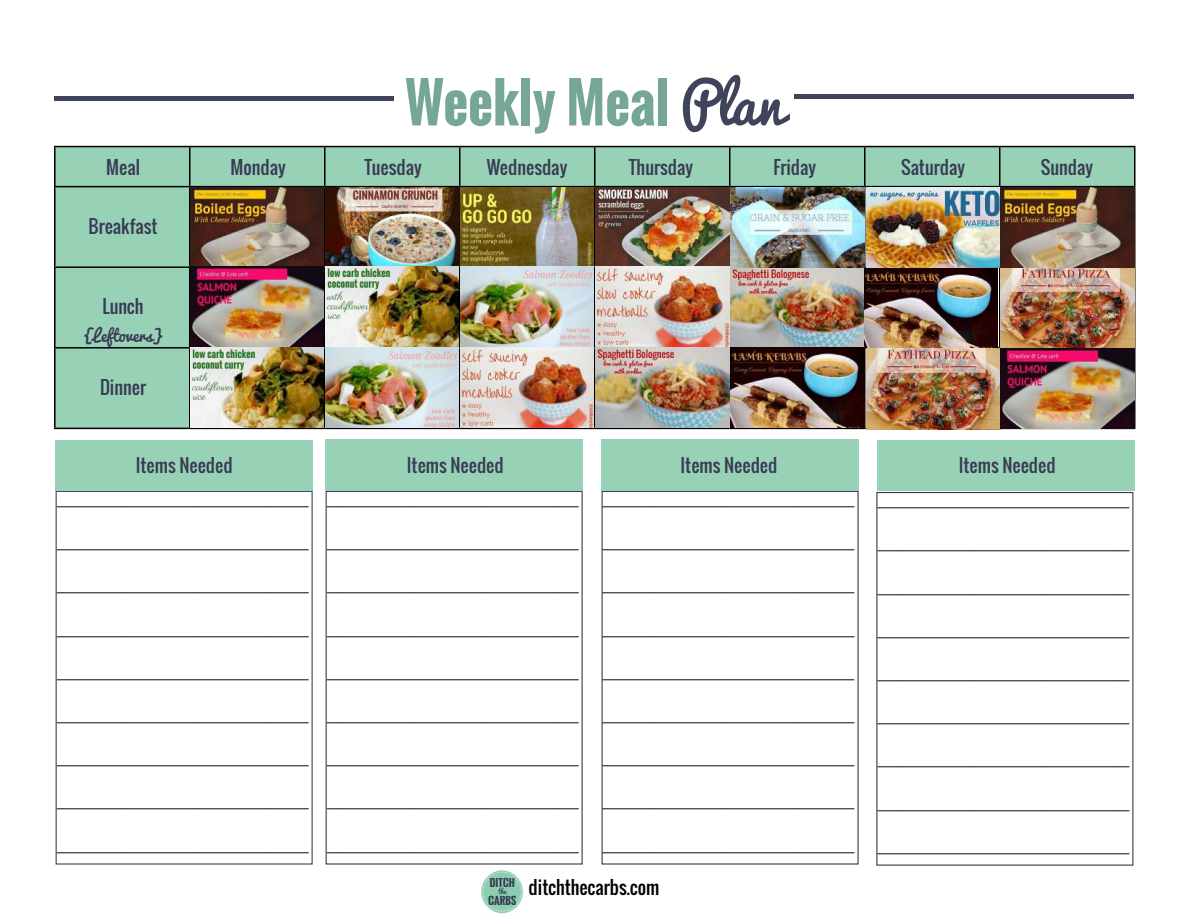
<style>
.page{position:relative;width:1188px;height:918px;background:#fff}
.page>*{position:absolute;margin:0;border:0;box-sizing:border-box;transform-origin:0 0}
.t1{font:700 54px "Oswald";color:#76a696}
.t2{font:18px "Minion Pro";color:#000}
.t3{font:18px "Oswald";color:#393b54}
.t4{font:18px "Oswald";color:#000}
.t5{font:16.5px "Pacifico";color:#393b54}
.s1{font-family:"Pacifico";font-weight:400;color:#3e445a}
</style>
<div class="page">
<div style="left:56px;top:147px;width:1078px;height:281px;background:#97d2b7"></div>
<hr style="left:54px;top:146px;width:136px;height:1px;background:#000">
<hr style="left:54px;top:147px;width:2px;height:39px;background:#000">
<hr style="left:190px;top:146px;width:135px;height:1px;background:#000">
<hr style="left:189px;top:147px;width:2px;height:39px;background:#000">
<hr style="left:325px;top:146px;width:135px;height:1px;background:#000">
<hr style="left:324px;top:147px;width:2px;height:39px;background:#000">
<hr style="left:460px;top:146px;width:135px;height:1px;background:#000">
<hr style="left:459px;top:147px;width:2px;height:39px;background:#000">
<hr style="left:595px;top:146px;width:135px;height:1px;background:#000">
<hr style="left:594px;top:147px;width:2px;height:39px;background:#000">
<hr style="left:730px;top:146px;width:135px;height:1px;background:#000">
<hr style="left:729px;top:147px;width:2px;height:39px;background:#000">
<hr style="left:865px;top:146px;width:135px;height:1px;background:#000">
<hr style="left:864px;top:147px;width:2px;height:39px;background:#000">
<hr style="left:1000px;top:146px;width:136px;height:1px;background:#000">
<hr style="left:999px;top:147px;width:2px;height:39px;background:#000">
<hr style="left:1134px;top:147px;width:2px;height:39px;background:#000">
<hr style="left:54px;top:186px;width:136px;height:1px;background:#000">
<hr style="left:190px;top:186px;width:135px;height:1px;background:#000">
<hr style="left:325px;top:186px;width:135px;height:1px;background:#000">
<hr style="left:460px;top:186px;width:135px;height:1px;background:#000">
<hr style="left:595px;top:186px;width:135px;height:1px;background:#000">
<hr style="left:594px;top:187px;width:2px;height:79px;background:#000">
<hr style="left:730px;top:186px;width:135px;height:1px;background:#000">
<hr style="left:865px;top:186px;width:135px;height:1px;background:#000">
<hr style="left:864px;top:187px;width:2px;height:79px;background:#000">
<hr style="left:1000px;top:186px;width:136px;height:1px;background:#000">
<hr style="left:1134px;top:187px;width:2px;height:79px;background:#000">
<hr style="left:54px;top:266px;width:136px;height:2px;background:#000">
<hr style="left:460px;top:266px;width:135px;height:2px;background:#000">
<hr style="left:595px;top:266px;width:135px;height:2px;background:#000">
<hr style="left:594px;top:268px;width:2px;height:79px;background:#000">
<hr style="left:730px;top:266px;width:135px;height:2px;background:#000">
<hr style="left:865px;top:266px;width:135px;height:2px;background:#000">
<hr style="left:1000px;top:266px;width:136px;height:2px;background:#000">
<hr style="left:999px;top:268px;width:2px;height:79px;background:#000">
<hr style="left:1134px;top:268px;width:2px;height:79px;background:#000">
<hr style="left:54px;top:347px;width:136px;height:2px;background:#000">
<hr style="left:460px;top:347px;width:135px;height:2px;background:#000">
<hr style="left:595px;top:347px;width:135px;height:2px;background:#000">
<hr style="left:594px;top:349px;width:2px;height:79px;background:#000">
<hr style="left:730px;top:347px;width:135px;height:2px;background:#000">
<hr style="left:865px;top:347px;width:135px;height:2px;background:#000">
<hr style="left:864px;top:349px;width:2px;height:79px;background:#000">
<hr style="left:1000px;top:347px;width:136px;height:2px;background:#000">
<hr style="left:1134px;top:349px;width:2px;height:79px;background:#000">
<hr style="left:190px;top:428px;width:135px;height:1px;background:#000">
<hr style="left:325px;top:428px;width:135px;height:1px;background:#000">
<hr style="left:460px;top:428px;width:135px;height:1px;background:#000">
<hr style="left:595px;top:428px;width:135px;height:1px;background:#000">
<hr style="left:730px;top:428px;width:135px;height:1px;background:#000">
<hr style="left:865px;top:428px;width:135px;height:1px;background:#000">
<hr style="left:1000px;top:428px;width:136px;height:1px;background:#000">
<hr style="left:54px;top:187px;width:2px;height:79px;background:#000">
<hr style="left:189px;top:187px;width:2px;height:79px;background:#000">
<hr style="left:54px;top:268px;width:2px;height:79px;background:#000">
<hr style="left:189px;top:268px;width:2px;height:79px;background:#000">
<hr style="left:54px;top:349px;width:2px;height:79px;background:#000">
<hr style="left:189px;top:349px;width:2px;height:79px;background:#000">
<hr style="left:54px;top:428px;width:136px;height:1px;background:#000">
<img style="left:190px;top:187px;width:404px;height:241px">
<img style="left:596px;top:187px;width:268px;height:241px">
<img style="left:866px;top:187px;width:134px;height:80px">
<img style="left:864px;top:268px;width:134px;height:80px">
<img style="left:1000px;top:187px;width:134px;height:161px">
<img style="left:866px;top:348px;width:268px;height:81px">
<img style="left:481px;top:870px;width:42px;height:43px">
<div style="left:56px;top:491px;width:257px;height:374px;border:1px solid #3e445a"></div>
<div style="left:326px;top:491px;width:257px;height:374px;border:1px solid #393b54"></div>
<div style="left:55px;top:441px;width:257px;height:50px;background:#97d2b7"></div>
<div style="left:326px;top:440px;width:257px;height:51px;background:#97d2b7"></div>
<div style="left:602px;top:440px;width:257px;height:51px;background:#97d2b7"></div>
<div style="left:877px;top:441px;width:258px;height:50px;background:#97d2b7"></div>
<hr style="left:54px;top:96px;width:339px;height:4px;background:#3e445a">
<hr style="left:794px;top:94px;width:339px;height:4px;background:#3e445a">
<p class="t3" style="left:106px;top:159px;width:35px">Meal</p>
<p class="t3" style="left:89px;top:218px;width:70px">Breakfast</p>
<p class="t3" style="left:103px;top:298px;width:42px">Lunch</p>
<p class="t5" style="left:83px;top:326px;width:81px">{Leftovers}</p>
<p class="t3" style="left:100px;top:379px;width:48px">Dinner</p>
<h1 class="t1" style="left:405px;top:78px;width:379px">Weekly Meal <span class="s1">Plan</span></h1>
<p class="t3" style="left:230px;top:159px;width:57px">Monday</p>
<p class="t3" style="left:364px;top:159px;width:59px">Tuesday</p>
<p class="t3" style="left:487px;top:159px;width:82px">Wednesday</p>
<p class="t3" style="left:629px;top:159px;width:66px">Thursday</p>
<p class="t3" style="left:774px;top:159px;width:44px">Friday</p>
<p class="t3" style="left:901px;top:159px;width:65px">Saturday</p>
<p class="t3" style="left:1041px;top:159px;width:54px">Sunday</p>
<p class="t3" style="left:136px;top:457px;width:98px">Items Needed</p>
<p class="t3" style="left:407px;top:457px;width:98px">Items Needed</p>
<p class="t3" style="left:681px;top:457px;width:98px">Items Needed</p>
<p class="t3" style="left:959px;top:457px;width:98px">Items Needed</p>
<p class="t2" style="left:57px;top:492px;width:253px">____________________________</p>
<p class="t2" style="left:327px;top:492px;width:253px">____________________________</p>
<p class="t2" style="left:603px;top:492px;width:254px">____________________________</p>
<p class="t2" style="left:877px;top:494px;width:253px">____________________________</p>
<p class="t2" style="left:57px;top:536px;width:253px">____________________________</p>
<p class="t2" style="left:327px;top:536px;width:253px">____________________________</p>
<p class="t2" style="left:603px;top:536px;width:254px">____________________________</p>
<p class="t2" style="left:877px;top:537px;width:253px">____________________________</p>
<p class="t2" style="left:57px;top:579px;width:253px">____________________________</p>
<p class="t2" style="left:327px;top:579px;width:253px">____________________________</p>
<p class="t2" style="left:603px;top:579px;width:254px">____________________________</p>
<p class="t2" style="left:877px;top:580px;width:253px">____________________________</p>
<p class="t2" style="left:57px;top:622px;width:253px">____________________________</p>
<p class="t2" style="left:327px;top:622px;width:253px">____________________________</p>
<p class="t2" style="left:603px;top:622px;width:254px">____________________________</p>
<p class="t2" style="left:877px;top:623px;width:253px">____________________________</p>
<p class="t2" style="left:57px;top:665px;width:253px">____________________________</p>
<p class="t2" style="left:327px;top:665px;width:253px">____________________________</p>
<p class="t2" style="left:603px;top:665px;width:254px">____________________________</p>
<p class="t2" style="left:877px;top:666px;width:253px">____________________________</p>
<p class="t2" style="left:57px;top:708px;width:253px">____________________________</p>
<p class="t2" style="left:327px;top:708px;width:253px">____________________________</p>
<p class="t2" style="left:603px;top:708px;width:254px">____________________________</p>
<p class="t2" style="left:877px;top:710px;width:253px">____________________________</p>
<p class="t2" style="left:57px;top:752px;width:253px">____________________________</p>
<p class="t2" style="left:327px;top:752px;width:253px">____________________________</p>
<p class="t2" style="left:603px;top:752px;width:254px">____________________________</p>
<p class="t2" style="left:877px;top:753px;width:253px">____________________________</p>
<p class="t2" style="left:57px;top:795px;width:253px">____________________________</p>
<p class="t2" style="left:327px;top:795px;width:253px">____________________________</p>
<p class="t2" style="left:603px;top:795px;width:254px">____________________________</p>
<p class="t2" style="left:877px;top:796px;width:253px">____________________________</p>
<p class="t2" style="left:57px;top:838px;width:253px">____________________________</p>
<p class="t2" style="left:327px;top:838px;width:253px">____________________________</p>
<p class="t2" style="left:603px;top:838px;width:254px">____________________________</p>
<p class="t2" style="left:877px;top:839px;width:253px">____________________________</p>
<p class="t4" style="left:529px;top:879px;width:132px">ditchthecarbs.com</p>
</div>
